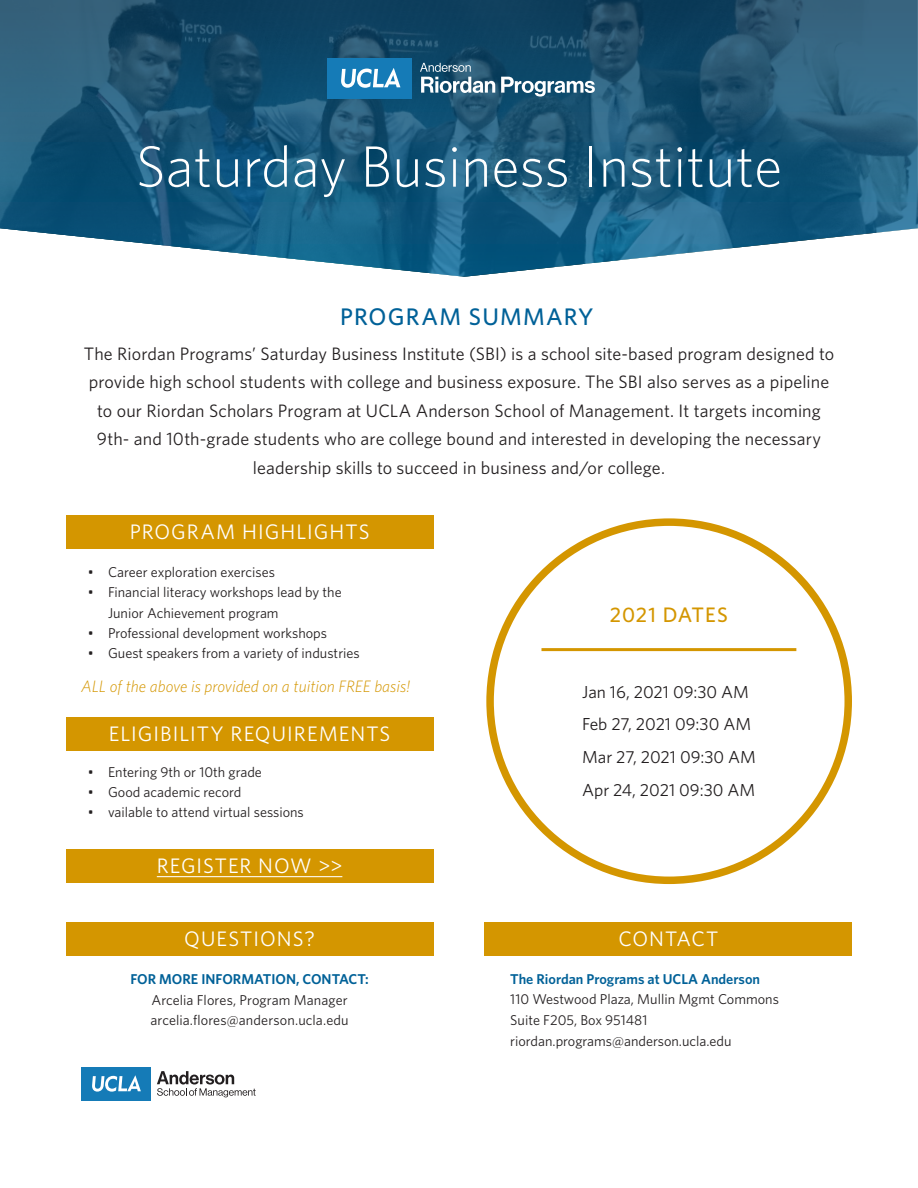
<style>
.page{position:relative;width:918px;height:1188px;background:#fff}
.page>*{position:absolute;margin:0;border:0;box-sizing:border-box;transform-origin:0 0}
.t1{font:300 58.2px "Whitney";color:#fff}
.major_head{font:500 24px "Whitney";letter-spacing:.05em;color:#006198}
.major_head-2{font:21px "Whitney";letter-spacing:.05em;color:#fff}
.major_head-3{font:500 21px "Whitney";letter-spacing:.045em;color:#d49600}
.t2{font:18px/28.5px "Whitney";letter-spacing:.005em;color:#231f20;text-align:center}
.New_New_Bullet_Items{font:17.4px "Whitney";color:#231f20}
.major_head-4{font:italic 300 16.5px "Whitney";color:#d49600}
.t3{font:14.25px/20.2px "Whitney";color:#231f20}
.subheads{font:600 14.25px "Whitney";color:#006198}
</style>
<div class="page">
<svg style="left:0;top:0;width:918px;height:277px;background:#2f6583"></svg>
<div style="left:66px;top:515px;width:367px;height:34px;background:#d49600"></div>
<div style="left:66px;top:717px;width:367px;height:33px;background:#d49600"></div>
<div style="left:66px;top:849px;width:367px;height:33px;background:#d49600"></div>
<hr style="left:157px;top:876px;width:185px;height:1px;background:#fff">
<div style="left:66px;top:922px;width:367px;height:34px;background:#d49600"></div>
<div style="left:328px;top:58px;width:84px;height:40px;background:#157bb7"></div>
<svg style="left:341px;top:68px;width:59px;height:20px"></svg>
<svg style="left:501px;top:77px;width:94px;height:20px"></svg>
<svg style="left:420px;top:63px;width:75px;height:30px"></svg>
<div style="left:81px;top:1067px;width:70px;height:33px;background:#157bb7"></div>
<svg style="left:92px;top:1075px;width:49px;height:17px"></svg>
<svg style="left:157px;top:1071px;width:99px;height:26px"></svg>
<div style="left:486px;top:518px;width:366px;height:366px;border:8px solid #d49600;border-radius:50%"></div>
<hr style="left:541px;top:648px;width:255px;height:3px;background:#d49600">
<div style="left:485px;top:922px;width:367px;height:33px;background:#d49600"></div>
<p class="t1" style="left:136px;top:128px;width:648px">Saturday Business Institute</p>
<p class="major_head" style="left:340px;top:301px;width:255px">PROGRAM SUMMARY</p>
<p class="t2" style="left:84px;top:339px;width:752px">The Riordan Programs’ Saturday Business Institute (SBI) is a school site-based program designed to provide high school students with college and business exposure. The SBI also serves as a pipeline to our Riordan Scholars Program at UCLA Anderson School of Management. It targets incoming 9th- and 10th-grade students who are college bound and interested in developing the necessary leadership skills to succeed in business and/or college.</p>
<p class="major_head-2" style="left:130px;top:518px;width:241px">PROGRAM HIGHLIGHTS</p>
<p class="t3" style="left:88px;top:562px;width:189px">• Career exploration exercises</p>
<p class="t3" style="left:108px;top:582px;width:235px;text-indent:-20px">• Financial literacy workshops lead by the<br>Junior Achievement program</p>
<p class="t3" style="left:88px;top:623px;width:241px">• Professional development workshops</p>
<p class="t3" style="left:88px;top:643px;width:274px">• Guest speakers from a variety of industries</p>
<p class="major_head-4" style="left:81px;top:676px;width:331px">ALL of the above is provided on a tuition FREE basis!</p>
<p class="major_head-2" style="left:109px;top:720px;width:283px">ELIGIBILITY REQUIREMENTS</p>
<p class="t3" style="left:88px;top:761px;width:176px">• Entering 9th or 10th grade</p>
<p class="t3" style="left:88px;top:782px;width:155px">• Good academic record</p>
<p class="t3" style="left:88px;top:802px;width:218px">• vailable to attend virtual sessions</p>
<p class="major_head-2" style="left:157px;top:852px;width:187px">REGISTER NOW &gt;&gt;</p>
<p class="major_head-2" style="left:184px;top:925px;width:132px">QUESTIONS?</p>
<p class="subheads" style="left:130px;top:970px;width:240px">FOR MORE INFORMATION, CONTACT:</p>
<p class="t3" style="left:151px;top:989px;width:198px">Arcelia Flores, Program Manager</p>
<p class="t3" style="left:150px;top:1009px;width:200px">arcelia.flores@anderson.ucla.edu</p>
<p class="major_head-3" style="left:610px;top:600px;width:119px">2021 DATES</p>
<p class="New_New_Bullet_Items" style="left:582px;top:680px;width:168px">Jan 16, 2021 09:30 AM</p>
<p class="New_New_Bullet_Items" style="left:582px;top:713px;width:170px">Feb 27, 2021 09:30 AM</p>
<p class="New_New_Bullet_Items" style="left:582px;top:746px;width:175px">Mar 27, 2021 09:30 AM</p>
<p class="New_New_Bullet_Items" style="left:582px;top:779px;width:175px">Apr 24, 2021 09:30 AM</p>
<p class="major_head-2" style="left:618px;top:925px;width:101px">CONTACT</p>
<p class="subheads" style="left:510px;top:970px;width:251px">The Riordan Programs at UCLA Anderson</p>
<p class="t3" style="left:510px;top:989px;width:270px">110 Westwood Plaza, Mullin Mgmt Commons</p>
<p class="t3" style="left:510px;top:1009px;width:223px;line-height:21px">Suite F205, Box 951481 riordan.programs@anderson.ucla.edu</p>
</div>
